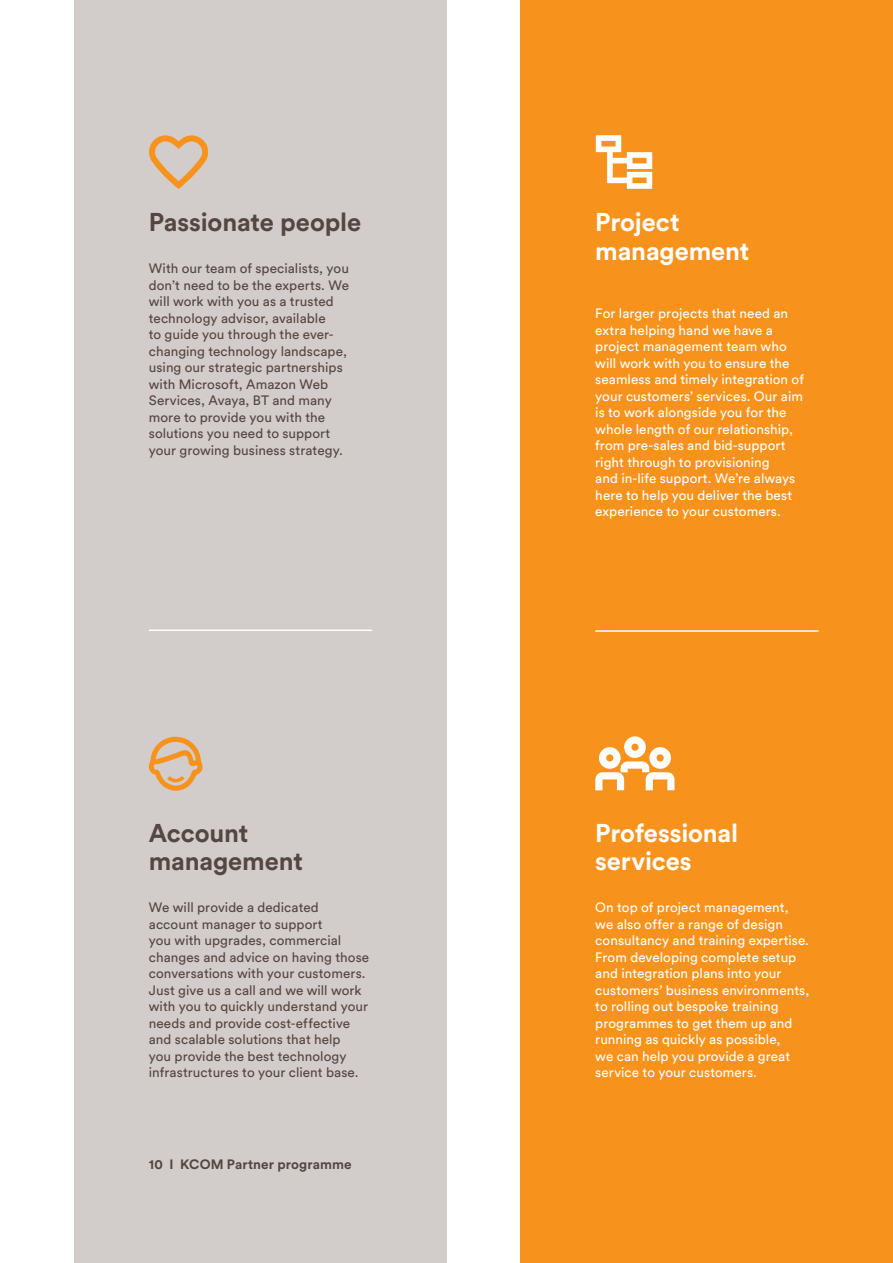
<style>
.page{position:relative;width:893px;height:1263px;background:#fff}
.page>*{position:absolute;margin:0;border:0;box-sizing:border-box;transform-origin:0 0}
.t1{font:700 25.5px/28.5px "Circular Std";letter-spacing:-.005em;color:#fff}
.t2{font:700 25.5px/28.5px "Circular Std";letter-spacing:-.005em;color:#544640}
.t3{font:13.5px/16.5px "Circular Std";letter-spacing:.005em;color:#fff}
.t4{font:13.5px/16.5px "Circular Std";letter-spacing:.005em;color:#544640}
.t5{font:700 13.5px "Circular Std";letter-spacing:.01em;color:#544640}
</style>
<div class="page">
<div style="left:521px;top:0;width:372px;height:1263px;background:#f7931d"></div>
<div style="left:74px;top:0;width:372px;height:1263px;background:#d2ccca"></div>
<hr style="left:149px;top:629px;width:223px;height:2px;background:#fff">
<hr style="left:595px;top:630px;width:224px;height:2px;background:#fff">
<svg style="left:149px;top:135px;width:60px;height:54px"></svg>
<svg style="left:596px;top:135px;width:56px;height:54px"></svg>
<svg style="left:149px;top:737px;width:54px;height:54px"></svg>
<svg style="left:595px;top:736px;width:79px;height:54px"></svg>
<h1 class="t2" style="left:149px;top:207px;width:214px">Passionate people</h1>
<p class="t4" style="left:149px;top:260px;width:202px">With our team of specialists, you don’t need to be the experts. We will work with you as a trusted technology advisor, available<br>to guide you through the ever&shy;changing technology landscape, using our strategic partnerships with Microsoft, Amazon Web<br>Services, Avaya, BT and many more to provide you with the solutions you need to support your growing business strategy.</p>
<h1 class="t2" style="left:149px;top:818px;width:156px">Account management</h1>
<p class="t4" style="left:149px;top:899px;width:222px">We will provide a dedicated account manager to support<br>you with upgrades, commercial changes and advice on having those conversations with your customers.<br>Just give us a call and we will work with you to quickly understand your needs and provide cost-effective and scalable solutions that help<br>you provide the best technology infrastructures to your client base.</p>
<p class="t5" style="left:149px;top:1155px;width:204px">10 I KCOM Partner programme</p>
<h1 class="t1" style="left:595px;top:207px;width:156px">Project management</h1>
<p class="t3" style="left:595px;top:305px;width:210px">For larger projects that need an extra helping hand we have a project management team who will work with you to ensure the seamless and timely integration of your customers’ services. Our aim is to work alongside you for the whole length of our relationship, from pre-sales and bid-support right through to provisioning<br>and in-life support. We’re always here to help you deliver the best experience to your customers.</p>
<h1 class="t1" style="left:595px;top:818px;width:144px">Professional services</h1>
<p class="t3" style="left:595px;top:899px;width:216px">On top of project management, we also offer a range of design consultancy and training expertise.<br>From developing complete setup and integration plans into your customers’ business environments, to rolling out bespoke training programmes to get them up and running as quickly as possible,<br>we can help you provide a great service to your customers.</p>
</div>
